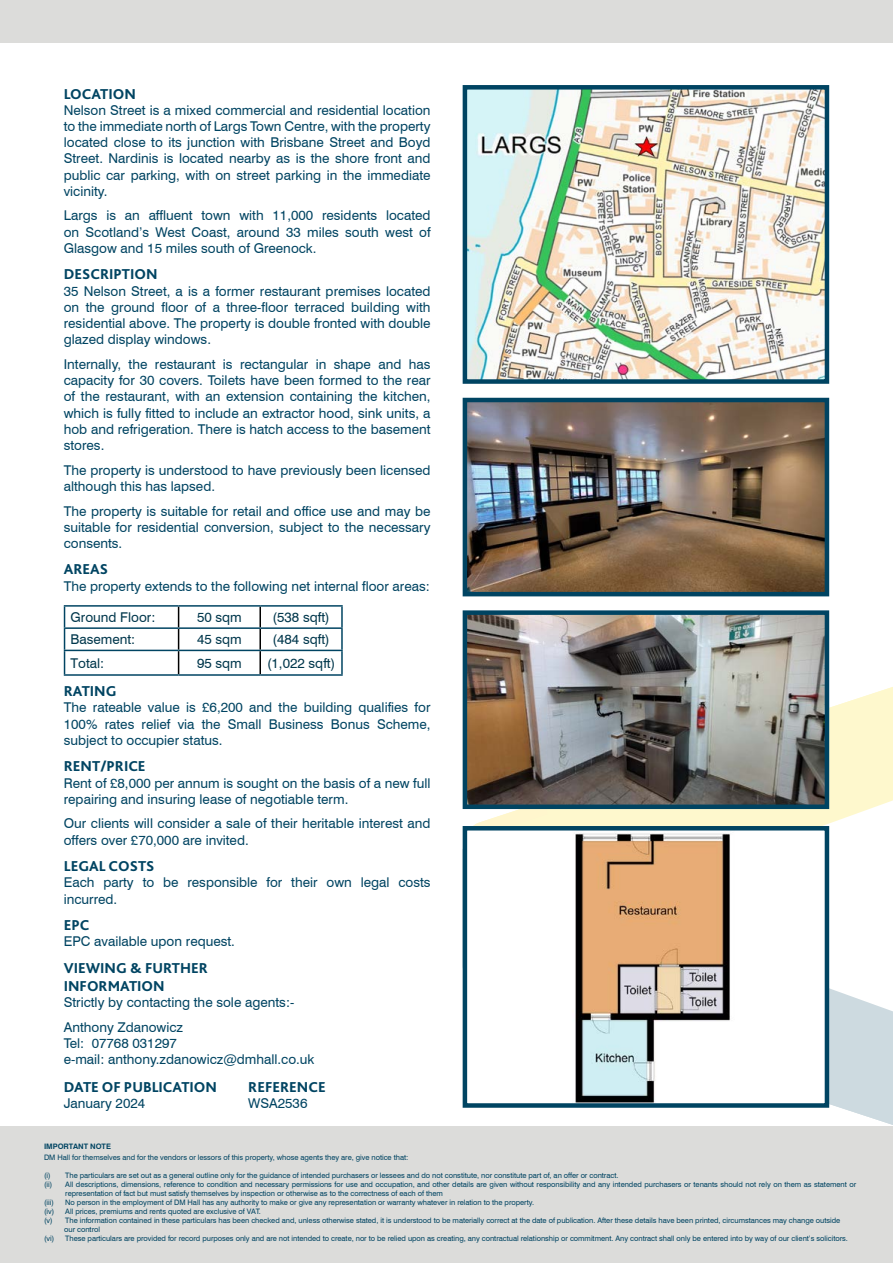
<style>
.page{position:relative;width:893px;height:1263px;background:#fff}
.page>*{position:absolute;margin:0;border:0;box-sizing:border-box;transform-origin:0 0}
.t1{font:800 15px/18px "Bliss 2";color:#004462}
.t2{font:13.5px/16.2px "Swiss 721 BT";color:#004462;text-align:justify}
.t3{font:13.5px "Swiss 721";color:#00374c}
.t4{font:7.5px "Swiss 721 BT";letter-spacing:-.005em;color:#004462}
.t5{font:700 7.5px "Swiss 721 BT";letter-spacing:-.005em;color:#004462}
</style>
<div class="page">
<div style="left:0;top:0;width:893px;height:43px;background:#dcdcda"></div>
<div style="left:0;top:1127px;width:893px;height:136px;background:#dcdcda"></div>
<svg style="left:482px;top:978px;width:411px;height:149px"></svg>
<svg style="left:548px;top:814px;width:307px;height:89px;fill:#fef8cd"></svg>
<svg style="left:548px;top:669px;width:345px;height:145px;fill:#fef8cd"></svg>
<svg style="left:463px;top:809px;width:85px;height:17px"></svg>
<hr style="left:259px;top:607px;width:2px;height:20px;background:#000">
<hr style="left:259px;top:629px;width:2px;height:21px;background:#000">
<svg style="left:178px;top:607px;width:1px;height:67px"></svg>
<hr style="left:259px;top:651px;width:2px;height:23px;background:#000">
<hr style="left:64px;top:605px;width:115px;height:2px;background:#004462">
<hr style="left:179px;top:605px;width:81px;height:2px;background:#004462">
<hr style="left:260px;top:605px;width:83px;height:2px;background:#004462">
<hr style="left:341px;top:607px;width:2px;height:20px;background:#004462">
<hr style="left:64px;top:627px;width:115px;height:2px;background:#004462">
<hr style="left:179px;top:627px;width:81px;height:2px;background:#004462">
<hr style="left:260px;top:627px;width:83px;height:2px;background:#004462">
<hr style="left:341px;top:629px;width:2px;height:21px;background:#004462">
<hr style="left:64px;top:650px;width:115px;height:1px;background:#004462">
<svg style="left:64px;top:607px;width:1px;height:67px"></svg>
<hr style="left:179px;top:650px;width:81px;height:1px;background:#004462">
<hr style="left:260px;top:650px;width:83px;height:1px;background:#004462">
<hr style="left:341px;top:651px;width:2px;height:23px;background:#004462">
<hr style="left:64px;top:674px;width:115px;height:2px;background:#004462">
<hr style="left:179px;top:674px;width:81px;height:2px;background:#004462">
<hr style="left:260px;top:674px;width:83px;height:2px;background:#004462">
<img style="left:468px;top:90px;width:356px;height:289px">
<div style="left:463px;top:85px;width:366px;height:299px;border:4px solid #004462"></div>
<img style="left:468px;top:403px;width:356px;height:188px">
<div style="left:463px;top:398px;width:366px;height:198px;border:4px solid #004462"></div>
<img style="left:468px;top:615px;width:356px;height:189px">
<div style="left:463px;top:610px;width:366px;height:199px;border:4px solid #004462"></div>
<div style="left:465px;top:828px;width:362px;height:277px;background:#fff"></div>
<img style="left:575px;top:833px;width:155px;height:270px">
<div style="left:463px;top:826px;width:366px;height:282px;border:4px solid #004462"></div>
<p class="t1" style="left:64px;top:84px;width:74px">LOCATION</p>
<p class="t2" style="left:64px;top:102px;width:368px">Nelson Street is a mixed commercial and residential location to the immediate north of Largs Town Centre, with the property located close to its junction with Brisbane Street and Boyd Street. Nardinis is located nearby as is the shore front and public car parking, with on street parking in the immediate vicinity.</p>
<p class="t2" style="left:64px;top:207px;width:368px">Largs is an affluent town with 11,000 residents located on Scotland’s West Coast, around 33 miles south west of Glasgow and 15 miles south of Greenock.</p>
<p class="t1" style="left:64px;top:265px;width:95px">DESCRIPTION</p>
<p class="t2" style="left:64px;top:283px;width:368px">35 Nelson Street, a is a former restaurant premises located on the ground floor of a three-floor terraced building with residential above. The property is double fronted with double glazed display windows.</p>
<p class="t2" style="left:64px;top:356px;width:368px">Internally, the restaurant is rectangular in shape and has capacity for 30 covers. Toilets have been formed to the rear of the restaurant, with an extension containing the kitchen, which is fully fitted to include an extractor hood, sink units, a hob and refrigeration. There is hatch access to the basement stores.</p>
<p class="t2" style="left:64px;top:462px;width:368px">The property is understood to have previously been licensed although this has lapsed.</p>
<p class="t2" style="left:64px;top:502px;width:368px">The property is suitable for retail and office use and may be suitable for residential conversion, subject to the necessary consents.</p>
<p class="t1" style="left:64px;top:560px;width:46px">AREAS</p>
<p class="t2" style="left:64px;top:578px;width:368px">The property extends to the following net internal floor areas:</p>
<p class="t3" style="left:71px;top:608px;width:86px">Ground Floor:</p>
<p class="t3" style="left:197px;top:608px;width:46px">50 sqm</p>
<p class="t3" style="left:273px;top:608px;width:59px">(538 sqft)</p>
<p class="t3" style="left:71px;top:630px;width:66px">Basement:</p>
<p class="t3" style="left:197px;top:630px;width:46px">45 sqm</p>
<p class="t3" style="left:273px;top:630px;width:59px">(484 sqft)</p>
<p class="t3" style="left:71px;top:654px;width:35px">Total:</p>
<p class="t3" style="left:197px;top:654px;width:46px">95 sqm</p>
<p class="t3" style="left:267px;top:654px;width:70px">(1,022 sqft)</p>
<p class="t1" style="left:64px;top:682px;width:54px">RATING</p>
<p class="t2" style="left:64px;top:699px;width:368px">The rateable value is £6,200 and the building qualifies for 100% rates relief via the Small Business Bonus Scheme, subject to occupier status.</p>
<p class="t1" style="left:64px;top:757px;width:83px">RENT/PRICE</p>
<p class="t2" style="left:64px;top:774px;width:368px">Rent of £8,000 per annum is sought on the basis of a new full repairing and insuring lease of negotiable term.</p>
<p class="t2" style="left:64px;top:815px;width:368px">Our clients will consider a sale of their heritable interest and offers over £70,000 are invited.</p>
<p class="t1" style="left:64px;top:857px;width:92px">LEGAL COSTS</p>
<p class="t2" style="left:64px;top:874px;width:368px">Each party to be responsible for their own legal costs incurred.</p>
<p class="t1" style="left:64px;top:916px;width:27px">EPC</p>
<p class="t2" style="left:64px;top:933px;width:173px">EPC available upon request.</p>
<p class="t1" style="left:64px;top:958px;width:146px">VIEWING &amp; FURTHER<br>INFORMATION</p>
<p class="t2" style="left:64px;top:990px;width:232px;line-height:24.8px">Strictly by contacting the sole agents:-<br>Anthony Zdanowicz</p>
<p class="t2" style="left:64px;top:1035px;width:252px">Tel: 07768 031297<br>e-mail: anthony.zdanowicz@dmhall.co.uk</p>
<p class="t1" style="left:64px;top:1077px;width:155px">DATE OF PUBLICATION</p>
<p class="t1" style="left:248px;top:1077px;width:79px">REFERENCE</p>
<p class="t2" style="left:64px;top:1095px;width:83px">January 2024</p>
<p class="t2" style="left:248px;top:1095px;width:61px">WSA2536</p>
<p class="t5" style="left:44px;top:1142px;width:68px">IMPORTANT NOTE</p>
<p class="t4" style="left:44px;top:1153px;width:366px">DM Hall for themselves and for the vendors or lessors of this property, whose agents they are, give notice that:</p>
<p class="t4" style="left:44px;top:1170px;width:576px">(i) The particulars are set out as a general outline only for the guidance of intended purchasers or lessees and do not constitute, nor constitute part of, an offer or contract.</p>
<p class="t4" style="left:44px;top:1179px;width:814px">(ii) All descriptions, dimensions, reference to condition and necessary permissions for use and occupation, and other details are given without responsibility and any intended purchasers or tenants should not rely on them as statement or</p>
<p class="t4" style="left:65px;top:1188px;width:379px">representation of fact but must satisfy themselves by inspection or otherwise as to the correctness of each of them</p>
<p class="t4" style="left:44px;top:1197px;width:11px">(iii)</p>
<p class="t4" style="left:65px;top:1197px;width:470px">No person in the employment of DM Hall has any authority to make or give any representation or warranty whatever in relation to the property.</p>
<p class="t4" style="left:44px;top:1206px;width:218px">(iv) All prices, premiums and rents quoted are exclusive of VAT.</p>
<p class="t4" style="left:44px;top:1215px;width:798px">(v) The information contained in these particulars has been checked and, unless otherwise stated, it is understood to be materially correct at the date of publication. After these details have been printed, circumstances may change outside</p>
<p class="t4" style="left:64px;top:1224px;width:38px">our control</p>
<p class="t4" style="left:44px;top:1233px;width:805px">(vi) These particulars are provided for record purposes only and are not intended to create, nor to be relied upon as creating, any contractual relationship or commitment. Any contract shall only be entered into by way of our client’s solicitors.</p>
</div>
